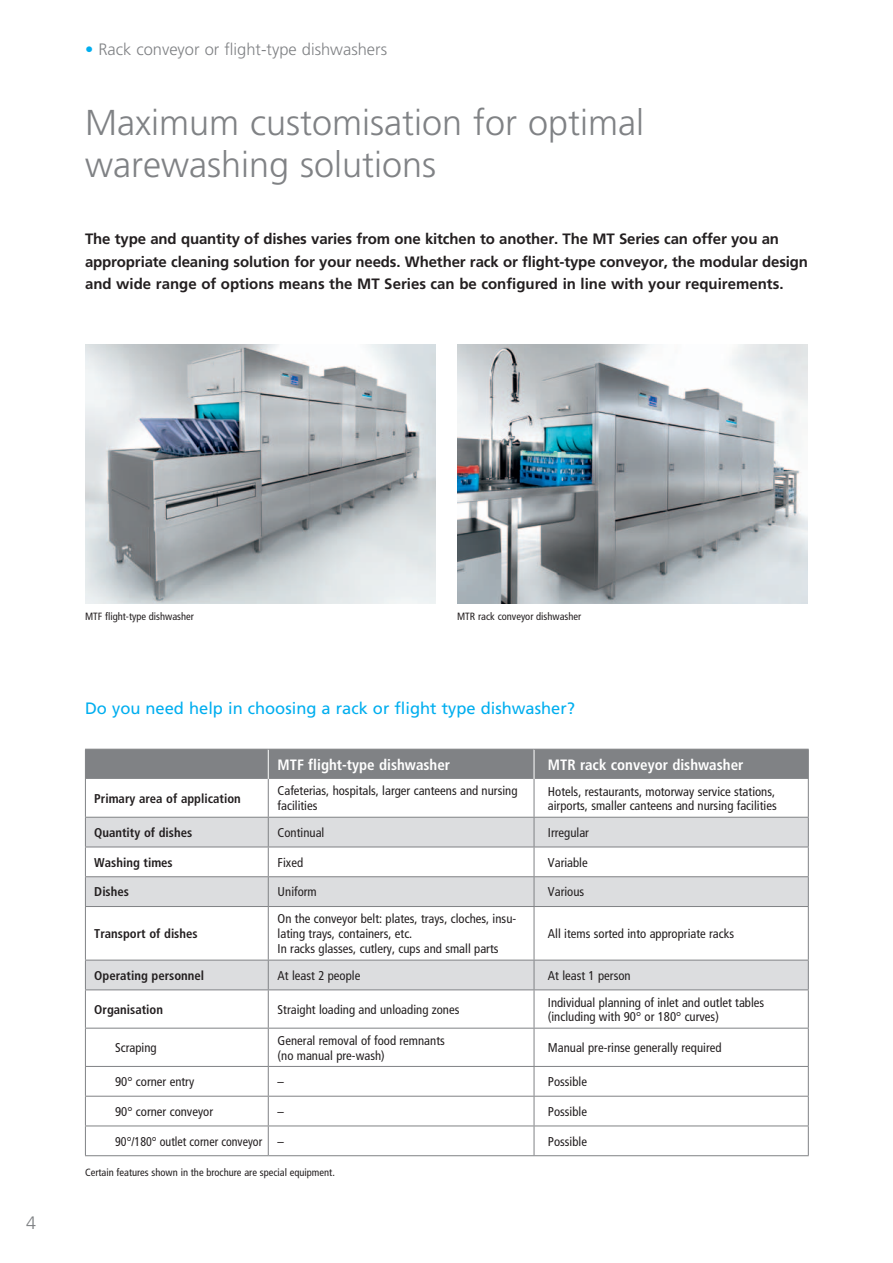
<style>
.page{position:relative;width:893px;height:1263px;background:#fff}
.page>*{position:absolute;margin:0;border:0;box-sizing:border-box;transform-origin:0 0}
.t1{font:300 36px/42px "Frutiger";color:#808285}
.t2{font:300 18px "Frutiger";color:#808285}
.t3{font:16.5px "Frutiger";color:#00aeef}
.t4{font:300 16.5px "Frutiger";color:#808285}
.t5{font:700 15px/22.5px "Frutiger";letter-spacing:-.01em;color:#231f20}
.t6{font:700 condensed 15px "Frutiger";color:#fff}
.t7{font:condensed 12.75px/15px "Frutiger";color:#231f20}
.t8{font:700 condensed 12.75px "Frutiger";color:#231f20}
.t9{font:condensed 12.75px "Frutiger";color:#231f20;scale:.94 1}
.t10{font:condensed 10.5px "Frutiger";color:#231f20}
.s1{color:#00aeef}
</style>
<div class="page">
<img style="left:85px;top:344px;width:351px;height:260px">
<img style="left:457px;top:344px;width:351px;height:260px">
<div style="left:86px;top:750px;width:722px;height:29px;background:#808285"></div>
<svg style="left:86px;top:779px;width:722px;height:376px"></svg>
<svg style="left:86px;top:818px;width:722px;height:171px;fill:#dcdddf"></svg>
<hr style="left:85px;top:749px;width:183px;height:1px;background:#808285">
<hr style="left:268px;top:749px;width:1px;height:30px;background:#fff">
<hr style="left:268px;top:749px;width:266px;height:1px;background:#808285">
<hr style="left:534px;top:749px;width:1px;height:30px;background:#fff">
<hr style="left:808px;top:749px;width:1px;height:30px;background:#808285">
<hr style="left:534px;top:749px;width:275px;height:1px;background:#808285">
<hr style="left:268px;top:779px;width:1px;height:38px;background:#808285">
<hr style="left:534px;top:779px;width:1px;height:38px;background:#808285">
<hr style="left:808px;top:779px;width:1px;height:38px;background:#808285">
<hr style="left:85px;top:749px;width:1px;height:30px;background:#808285">
<hr style="left:85px;top:779px;width:1px;height:38px;background:#808285">
<hr style="left:85px;top:817px;width:183px;height:1px;background:#808285">
<hr style="left:268px;top:817px;width:266px;height:1px;background:#808285">
<hr style="left:534px;top:817px;width:275px;height:1px;background:#808285">
<hr style="left:85px;top:847px;width:183px;height:1px;background:#808285">
<hr style="left:268px;top:847px;width:266px;height:1px;background:#808285">
<hr style="left:534px;top:847px;width:275px;height:1px;background:#808285">
<hr style="left:85px;top:876px;width:183px;height:1px;background:#808285">
<svg style="left:85px;top:818px;width:1px;height:88px"></svg>
<hr style="left:268px;top:876px;width:266px;height:1px;background:#808285">
<hr style="left:534px;top:876px;width:275px;height:1px;background:#808285">
<hr style="left:85px;top:906px;width:183px;height:1px;background:#808285">
<hr style="left:85px;top:907px;width:1px;height:53px;background:#808285">
<hr style="left:268px;top:906px;width:266px;height:1px;background:#808285">
<hr style="left:534px;top:906px;width:275px;height:1px;background:#808285">
<hr style="left:85px;top:960px;width:183px;height:1px;background:#808285">
<svg style="left:85px;top:960px;width:1px;height:29px"></svg>
<hr style="left:268px;top:960px;width:266px;height:1px;background:#808285">
<hr style="left:534px;top:960px;width:275px;height:1px;background:#808285">
<hr style="left:85px;top:989px;width:183px;height:1px;background:#808285">
<hr style="left:85px;top:990px;width:1px;height:38px;background:#808285">
<hr style="left:268px;top:989px;width:266px;height:1px;background:#808285">
<hr style="left:534px;top:989px;width:275px;height:1px;background:#808285">
<hr style="left:85px;top:1028px;width:183px;height:1px;background:#808285">
<hr style="left:85px;top:1028px;width:1px;height:38px;background:#808285">
<hr style="left:268px;top:1028px;width:266px;height:1px;background:#808285">
<hr style="left:534px;top:1028px;width:275px;height:1px;background:#808285">
<hr style="left:85px;top:1066px;width:183px;height:1px;background:#808285">
<hr style="left:268px;top:1066px;width:266px;height:1px;background:#808285">
<hr style="left:534px;top:1066px;width:275px;height:1px;background:#808285">
<hr style="left:85px;top:1096px;width:183px;height:1px;background:#808285">
<hr style="left:268px;top:1096px;width:266px;height:1px;background:#808285">
<hr style="left:534px;top:1096px;width:275px;height:1px;background:#808285">
<hr style="left:85px;top:1125px;width:183px;height:1px;background:#808285">
<svg style="left:85px;top:1067px;width:1px;height:88px"></svg>
<hr style="left:268px;top:1125px;width:266px;height:1px;background:#808285">
<hr style="left:534px;top:1125px;width:275px;height:1px;background:#808285">
<hr style="left:85px;top:1155px;width:183px;height:1px;background:#808285">
<hr style="left:268px;top:1155px;width:266px;height:1px;background:#808285">
<hr style="left:534px;top:1155px;width:275px;height:1px;background:#808285">
<svg style="left:268px;top:818px;width:1px;height:88px"></svg>
<svg style="left:534px;top:818px;width:1px;height:88px"></svg>
<svg style="left:808px;top:818px;width:1px;height:88px"></svg>
<hr style="left:268px;top:907px;width:1px;height:53px;background:#808285">
<hr style="left:534px;top:907px;width:1px;height:53px;background:#808285">
<hr style="left:808px;top:907px;width:1px;height:53px;background:#808285">
<svg style="left:268px;top:960px;width:1px;height:29px"></svg>
<svg style="left:534px;top:960px;width:1px;height:29px"></svg>
<svg style="left:808px;top:960px;width:1px;height:29px"></svg>
<hr style="left:268px;top:990px;width:1px;height:38px;background:#808285">
<hr style="left:534px;top:990px;width:1px;height:38px;background:#808285">
<hr style="left:808px;top:990px;width:1px;height:38px;background:#808285">
<hr style="left:268px;top:1028px;width:1px;height:38px;background:#808285">
<hr style="left:534px;top:1028px;width:1px;height:38px;background:#808285">
<hr style="left:808px;top:1028px;width:1px;height:38px;background:#808285">
<svg style="left:268px;top:1067px;width:1px;height:88px"></svg>
<svg style="left:534px;top:1067px;width:1px;height:88px"></svg>
<svg style="left:808px;top:1067px;width:1px;height:88px"></svg>
<p class="t4" style="left:85px;top:40px;width:304px"><span class="s1">•</span> Rack conveyor or flight-type dishwashers</p>
<p class="t1" style="left:85px;top:101px;width:561px">Maximum customisation for optimal warewashing solutions</p>
<p class="t5" style="left:85px;top:228px;width:724px">The type and quantity of dishes varies from one kitchen to another. The MT Series can offer you an appropriate cleaning solution for your needs. Whether rack or flight-type conveyor, the modular design and wide range of options means the MT Series can be configured in line with your requirements.</p>
<p class="t2" style="left:26px;top:1212px;width:12px">4</p>
<p class="t10" style="left:85px;top:610px;width:110px">MTF flight-type dishwasher</p>
<p class="t10" style="left:457px;top:610px;width:126px">MTR rack conveyor dishwasher</p>
<p class="t3" style="left:85px;top:698px;width:492px">Do you need help in choosing a rack or flight type dishwasher?</p>
<p class="t6" style="left:278px;top:756px;width:174px">MTF flight-type dishwasher</p>
<p class="t6" style="left:548px;top:756px;width:197px">MTR rack conveyor dishwasher</p>
<p class="t8" style="left:94px;top:791px;width:148px">Primary area of application</p>
<p class="t7" style="left:278px;top:783px;width:241px">Cafeterias, hospitals, larger canteens and nursing facilities</p>
<p class="t7" style="left:548px;top:785px;width:230px;line-height:13.5px">Hotels, restaurants, motorway service stations, airports, smaller canteens and nursing facilities</p>
<p class="t8" style="left:94px;top:825px;width:99px">Quantity of dishes</p>
<p class="t7" style="left:278px;top:825px;width:48px">Continual</p>
<p class="t7" style="left:548px;top:825px;width:43px">Irregular</p>
<p class="t8" style="left:94px;top:855px;width:80px">Washing times</p>
<p class="t7" style="left:278px;top:855px;width:27px">Fixed</p>
<p class="t7" style="left:548px;top:855px;width:41px">Variable</p>
<p class="t8" style="left:94px;top:884px;width:36px">Dishes</p>
<p class="t7" style="left:278px;top:884px;width:41px">Uniform</p>
<p class="t7" style="left:548px;top:884px;width:38px">Various</p>
<p class="t8" style="left:94px;top:926px;width:105px">Transport of dishes</p>
<p class="t7" style="left:278px;top:911px;width:240px">On the conveyor belt: plates, trays, cloches, insu&shy;lating trays, containers, etc.<br>In racks glasses, cutlery, cups and small parts</p>
<p class="t7" style="left:548px;top:926px;width:188px">All items sorted into appropriate racks</p>
<p class="t8" style="left:94px;top:968px;width:111px">Operating personnel</p>
<p class="t7" style="left:278px;top:968px;width:84px">At least 2 people</p>
<p class="t7" style="left:548px;top:968px;width:84px">At least 1 person</p>
<p class="t8" style="left:94px;top:1002px;width:70px">Organisation</p>
<p class="t7" style="left:278px;top:1002px;width:183px">Straight loading and unloading zones</p>
<p class="t7" style="left:548px;top:996px;width:218px;line-height:13.5px">Individual planning of inlet and outlet tables (including with 90° or 180° curves)</p>
<p class="t7" style="left:115px;top:1040px;width:43px">Scraping</p>
<p class="t7" style="left:278px;top:1033px;width:169px">General removal of food remnants (no manual pre-wash)</p>
<p class="t7" style="left:548px;top:1040px;width:175px">Manual pre-rinse generally required</p>
<p class="t7" style="left:115px;top:1074px;width:81px">90° corner entry</p>
<p class="t7" style="left:278px;top:1074px;width:8px">–</p>
<p class="t7" style="left:548px;top:1074px;width:41px">Possible</p>
<p class="t7" style="left:115px;top:1104px;width:99px">90° corner conveyor</p>
<p class="t7" style="left:278px;top:1104px;width:8px">–</p>
<p class="t7" style="left:548px;top:1104px;width:41px">Possible</p>
<p class="t9" style="left:115px;top:1134px;width:181px">90°/180° outlet corner conveyor –</p>
<p class="t7" style="left:548px;top:1134px;width:41px">Possible</p>
<p class="t10" style="left:85px;top:1166px;width:251px">Certain features shown in the brochure are special equipment.</p>
</div>
